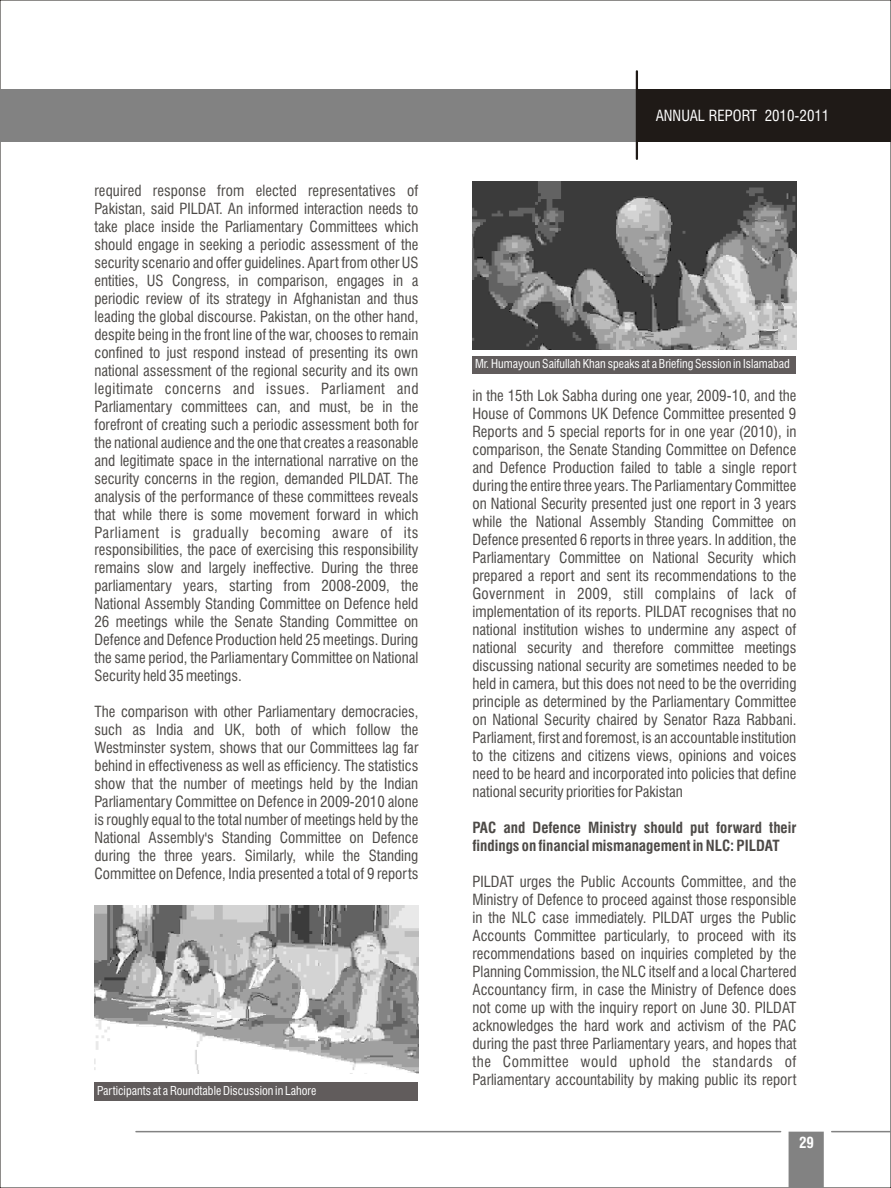
<style>
.page{position:relative;width:891px;height:1188px;background:#fff}
.page>*{position:absolute;margin:0;border:0;box-sizing:border-box;transform-origin:0 0}
.t1{font:15px/18px "Swis 721 Cn BT";color:#4d4a47;text-align:justify}
.t2{font:700 15px/18px "Swis 721 Cn BT";color:#4d4a47}
.t3{font:15px "Swis 721 Cn BT";color:#fff}
.t4{font:700 15px "Swis 721 Cn BT";color:#fff}
.t5{font:12px "Swis 721 Cn BT";color:#fff}
</style>
<div class="page">
<div style="left:472px;top:356px;width:324px;height:17px;background:#615c5c"></div>
<div style="left:94px;top:1083px;width:324px;height:18px;background:#615c5c"></div>
<img style="left:94px;top:905px;width:324px;height:168px">
<img style="left:472px;top:182px;width:324px;height:168px">
<div style="left:789px;top:1132px;width:35px;height:56px;background:#828282"></div>
<hr style="left:136px;top:1131px;width:645px;height:1px;background:#828282">
<hr style="left:832px;top:1131px;width:59px;height:1px;background:#828282">
<div style="left:0;top:89px;width:637px;height:52px;background:#828282"></div>
<div style="left:637px;top:89px;width:254px;height:52px;background:#1f1a17"></div>
<hr style="left:636px;top:71px;width:2px;height:88px;background:#1f1a17">
<p class="t1" style="left:94px;top:183px;width:326px">required response from elected representatives of Pakistan, said PILDAT. An informed interaction needs to take place inside the Parliamentary Committees which should engage in seeking a periodic assessment of the security scenario and offer guidelines. Apart from other US entities, US Congress, in comparison, engages in a periodic review of its strategy in Afghanistan and thus leading the global discourse. Pakistan, on the other hand, despite being in the front line of the war, chooses to remain confined to just respond instead of presenting its own national assessment of the regional security and its own legitimate concerns and issues. Parliament and Parliamentary committees can, and must, be in the forefront of creating such a periodic assessment both for the national audience and the one that creates a reasonable and legitimate space in the international narrative on the security concerns in the region, demanded PILDAT. The analysis of the performance of these committees reveals that while there is some movement forward in which Parliament is gradually becoming aware of its responsibilities, the pace of exercising this responsibility remains slow and largely ineffective. During the three parliamentary years, starting from 2008-2009, the National Assembly Standing Committee on Defence held 26 meetings while the Senate Standing Committee on Defence and Defence Production held 25 meetings. During the same period, the Parliamentary Committee on National Security held 35 meetings.</p>
<p class="t1" style="left:94px;top:704px;width:325px">The comparison with other Parliamentary democracies, such as India and UK, both of which follow the Westminster system, shows that our Committees lag far behind in effectiveness as well as efficiency. The statistics show that the number of meetings held by the Indian Parliamentary Committee on Defence in 2009-2010 alone is roughly equal to the total number of meetings held by the National Assembly's Standing Committee on Defence during the three years. Similarly, while the Standing Committee on Defence, India presented a total of 9 reports</p>
<p class="t5" style="left:97px;top:1086px;width:221px">Participants at a Roundtable Discussion in Lahore</p>
<p class="t3" style="left:656px;top:110px;width:175px">ANNUAL REPORT 2010-2011</p>
<p class="t5" style="left:475px;top:359px;width:316px">Mr. Humayoun Saifullah Khan speaks at a Briefing Session in Islamabad</p>
<p class="t1" style="left:472px;top:388px;width:325px">in the 15th Lok Sabha during one year, 2009-10, and the House of Commons UK Defence Committee presented 9<br>Reports and 5 special reports for in one year (2010), in comparison, the Senate Standing Committee on Defence and Defence Production failed to table a single report during the entire three years. The Parliamentary Committee on National Security presented just one report in 3 years while the National Assembly Standing Committee on Defence presented 6 reports in three years. In addition, the Parliamentary Committee on National Security which prepared a report and sent its recommendations to the Government in 2009, still complains of lack of implementation of its reports. PILDAT recognises that no national institution wishes to undermine any aspect of national security and therefore committee meetings discussing national security are sometimes needed to be held in camera, but this does not need to be the overriding principle as determined by the Parliamentary Committee on National Security chaired by Senator Raza Rabbani.<br>Parliament, first and foremost, is an accountable institution to the citizens and citizens views, opinions and voices need to be heard and incorporated into policies that define national security priorities for Pakistan</p>
<p class="t2" style="left:472px;top:820px;width:325px">PAC and Defence Ministry should put forward their findings on financial mismanagement in NLC: PILDAT</p>
<p class="t1" style="left:472px;top:874px;width:326px">PILDAT urges the Public Accounts Committee, and the Ministry of Defence to proceed against those responsible in the NLC case immediately. PILDAT urges the Public Accounts Committee particularly, to proceed with its recommendations based on inquiries completed by the Planning Commission, the NLC itself and a local Chartered Accountancy firm, in case the Ministry of Defence does not come up with the inquiry report on June 30. PILDAT acknowledges the hard work and activism of the PAC during the past three Parliamentary years, and hopes that the Committee would uphold the standards of Parliamentary accountability by making public its report</p>
<p class="t4" style="left:799px;top:1137px;width:17px">29</p>
</div>
